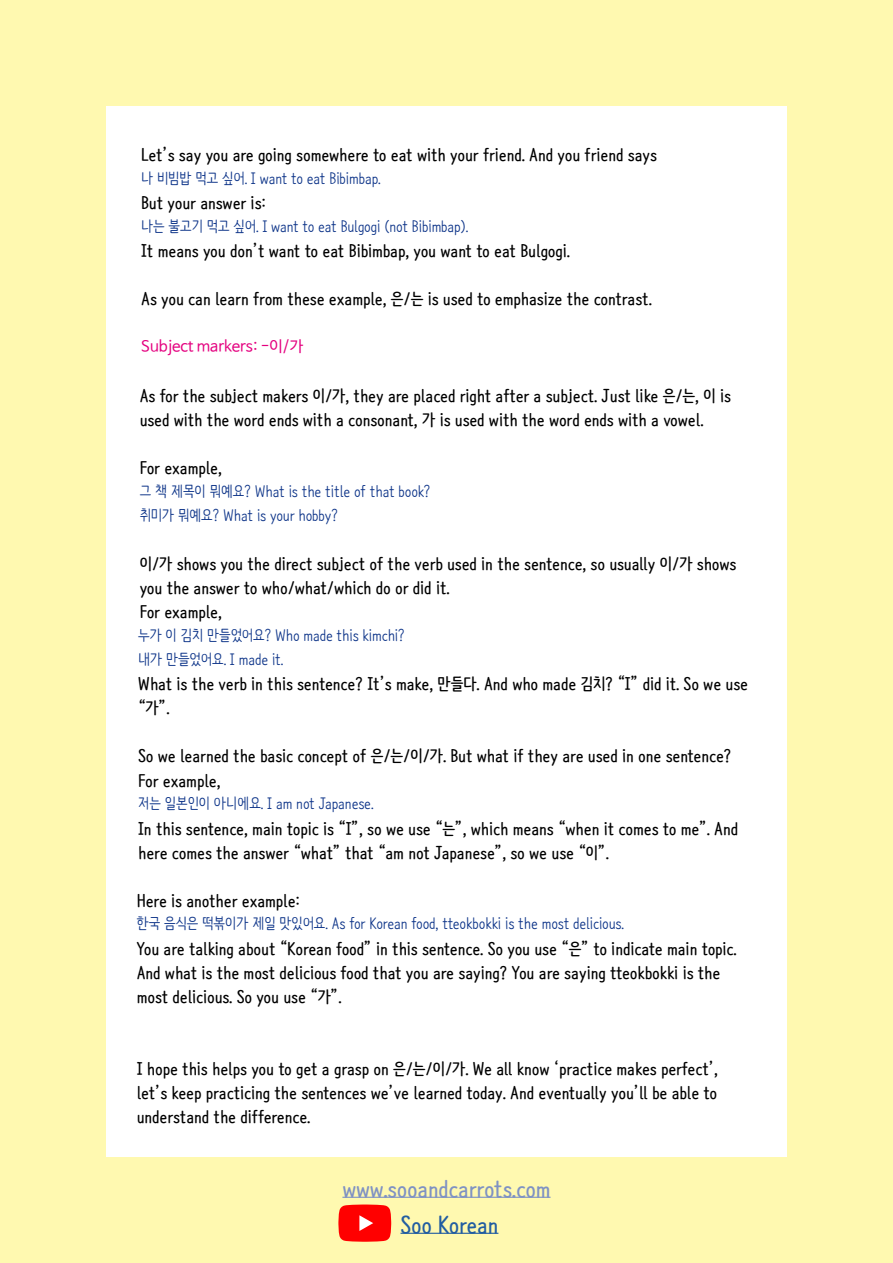
<style>
.page{position:relative;width:893px;height:1263px;background:#fff9b0}
.page>*{position:absolute;margin:0;border:0;box-sizing:border-box;transform-origin:0 0}
.t1{font:700 22.5px "Nanum Barunpen";color:#7f92c3}
.t2{font:700 22.5px "Nanum Barunpen";color:#225da1}
.t3{font:700 16.5px/24px "Nanum Barunpen";color:#000}
.t4{font:15px/24px "Nanum Barunpen";color:#0c3388}
.t5{font:15px "Nanum Barun Gothic";color:#e4007f}
</style>
<div class="page">
<div style="left:106px;top:106px;width:681px;height:1051px;background:#fff"></div>
<hr style="left:342px;top:1197px;width:209px;height:1px;background:#7f92c3">
<hr style="left:400px;top:1233px;width:98px;height:1px;background:#225da1">
<svg style="left:338px;top:1204px;width:53px;height:38px;background:#ff221c"></svg>
<p class="t3" style="left:141px;top:142px;width:517px">Let’s say you are going somewhere to eat with your friend. And you friend says</p>
<p class="t4" style="left:141px;top:166px;width:241px">나 비빔밥 먹고 싶어. I want to eat Bibimbap.</p>
<p class="t3" style="left:141px;top:190px;width:126px">But your answer is:</p>
<p class="t4" style="left:141px;top:214px;width:329px">나는 불고기 먹고 싶어. I want to eat Bulgogi (not Bibimbap).</p>
<p class="t3" style="left:141px;top:238px;width:430px">It means you don’t want to eat Bibimbap, you want to eat Bulgogi.</p>
<p class="t3" style="left:141px;top:286px;width:512px">As you can learn from these example, 은/는 is used to emphasize the contrast.</p>
<p class="t5" style="left:141px;top:339px;width:163px">Subject markers: -이/가</p>
<p class="t3" style="left:140px;top:384px;width:593px">As for the subject makers 이/가, they are placed right after a subject. Just like 은/는, 이 is used with the word ends with a consonant, 가 is used with the word ends with a vowel.</p>
<p class="t3" style="left:140px;top:456px;width:84px">For example,</p>
<p class="t4" style="left:140px;top:479px;width:292px">그 책 제목이 뭐예요? What is the title of that book? 취미가 뭐예요? What is your hobby?</p>
<p class="t3" style="left:140px;top:552px;width:598px">이/가 shows you the direct subject of the verb used in the sentence, so usually 이/가 shows you the answer to who/what/which do or did it.<br>For example,</p>
<p class="t4" style="left:138px;top:623px;width:268px">누가 이 김치 만들었어요? Who made this kimchi? 내가 만들었어요. I made it.</p>
<p class="t3" style="left:138px;top:672px;width:611px">What is the verb in this sentence? It’s make, 만들다. And who made 김치? “I” did it. So we use “가”.</p>
<p class="t3" style="left:138px;top:744px;width:595px">So we learned the basic concept of 은/는/이/가. But what if they are used in one sentence?<br>For example,</p>
<p class="t4" style="left:138px;top:791px;width:237px">저는 일본인이 아니에요. I am not Japanese.</p>
<p class="t3" style="left:138px;top:816px;width:602px">In this sentence, main topic is “I”, so we use “는”, which means “when it comes to me”. And here comes the answer “what” that “am not Japanese”, so we use “이”.</p>
<p class="t3" style="left:137px;top:888px;width:165px">Here is another example:</p>
<p class="t4" style="left:137px;top:911px;width:489px">한국 음식은 떡볶이가 제일 맛있어요. As for Korean food, tteokbokki is the most delicious.</p>
<p class="t3" style="left:137px;top:936px;width:601px">You are talking about “Korean food” in this sentence. So you use “은” to indicate main topic.<br>And what is the most delicious food that you are saying? You are saying tteokbokki is the most delicious. So you use “가”.</p>
<p class="t3" style="left:137px;top:1056px;width:583px;text-align:justify">I hope this helps you to get a grasp on 은/는/이/가. We all know ‘practice makes perfect’, let’s keep practicing the sentences we’ve learned today. And eventually you’ll be able to understand the difference.</p>
<h1 class="t1" style="left:342px;top:1174px;width:210px">www.sooandcarrots.com</h1>
<h1 class="t2" style="left:400px;top:1210px;width:99px">Soo Korean</h1>
</div>
